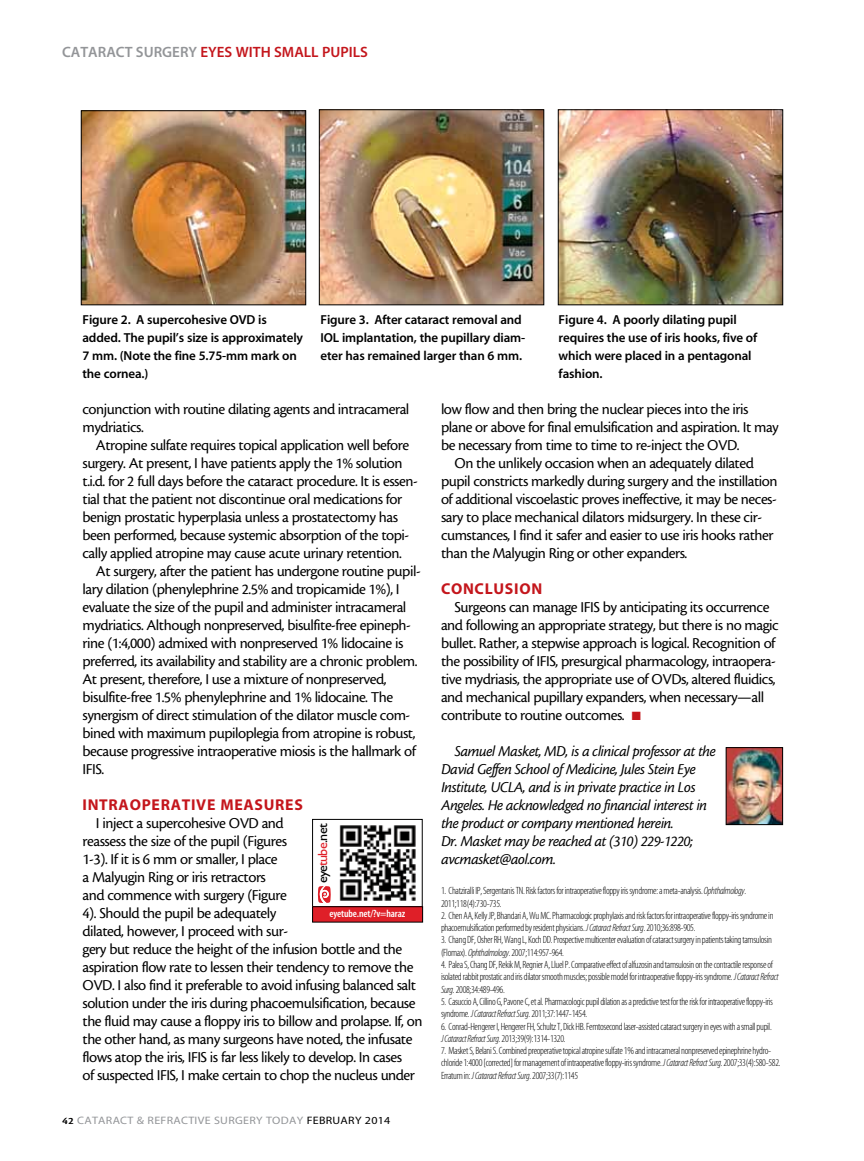
<style>
.page{position:relative;width:864px;height:1161px;background:#fff}
.page>*{position:absolute;margin:0;border:0;box-sizing:border-box;transform-origin:0 0}
.t1{font:15.75px/18px "Cronos MM 408 10";letter-spacing:-.03em;color:#000}
.t2{font:15.75px/18px "Cronos MM It 408 10";letter-spacing:-.03em;color:#000}
.t3{font:15.75px "Myriad MM 700 600";letter-spacing:.045em;color:#c4161c}
.t4{font:15px "Myriad MM 565 600";color:#939598}
.t5{font:15px "Myriad MM 565 600";color:#c4161c}
.t6{font:13.35px "Gill Sans";letter-spacing:-.035em;color:#000;scale:1.05 1}
.t7{font:13.05px/18px "Myriad MM 565 600";letter-spacing:-.01em;color:#000}
.t8{font:10.8px "Myriad MM 400 600";letter-spacing:.025em;color:#939598;scale:1.11 1}
.t9{font:10.5px/12.3px "Myriad MM 215 300";letter-spacing:-.03em;color:#000}
.t10{font:10.5px "Myriad MM 565 300";letter-spacing:-.01em;color:#fff}
.s1{color:#c4161c}
.s2{color:#df1f28}
.s3{font-family:"Cronos MM 574 8";font-size:10.2px;color:#000}
.s4{color:#000}
.s5{font-family:"Myriad MM It 215 300"}
</style>
<div class="page">
<img style="left:83px;top:112px;width:221px;height:191px">
<div style="left:81px;top:110px;width:225px;height:195px;border:1px solid #000"></div>
<img style="left:321px;top:111px;width:221px;height:192px">
<div style="left:319px;top:109px;width:225px;height:196px;border:1px solid #000"></div>
<img style="left:560px;top:111px;width:221px;height:192px">
<div style="left:558px;top:109px;width:225px;height:196px;border:1px solid #000"></div>
<div style="left:312px;top:819px;width:111px;height:101px;border:1px solid #000"></div>
<svg style="left:318px;top:886px;width:13px;height:17px"></svg>
<img style="left:339px;top:825px;width:77px;height:76px">
<div style="left:313px;top:907px;width:110px;height:15px;background:#df1f28"></div>
<div style="left:312px;top:906px;width:111px;height:16px;border:1px solid #000"></div>
<img style="left:728px;top:749px;width:53px;height:74px">
<div style="left:726px;top:747px;width:57px;height:78px;border:1px solid #000"></div>
<p class="t4" style="left:62px;top:45px;width:148px">CATARACT SURGERY <span class="s1">eyes</span></p>
<p class="t5" style="left:236px;top:45px;width:132px">with small pupils</p>
<p class="t7" style="left:82px;top:311px;width:222px">Figure 2. A supercohesive OVD is added. The pupil’s size is approximately<br>7 mm. (Note the fine 5.75-mm mark on the cornea.)</p>
<p class="t7" style="left:321px;top:311px;width:206px">Figure 3. After cataract removal and<br>IOL implantation, the pupillary diam&shy;eter has remained larger than 6 mm.</p>
<p class="t7" style="left:559px;top:311px;width:200px">Figure 4. A poorly dilating pupil requires the use of iris hooks, five of which were placed in a pentagonal fashion.</p>
<p class="t1" style="left:82px;top:400px;width:328px">conjunction with routine dilating agents and intracameral mydriatics.</p>
<p class="t1" style="left:82px;top:436px;width:337px;text-indent:13px">Atropine sulfate requires topical application well before surgery. At present, I have patients apply the 1% solution t.i.d. for 2 full days before the cataract procedure. It is essen&shy;tial that the patient not discontinue oral medications for benign prostatic hyperplasia unless a prostatectomy has been performed, because systemic absorption of the topi&shy;cally applied atropine may cause acute urinary retention.</p>
<p class="t1" style="left:82px;top:562px;width:340px;text-indent:13px">At surgery, after the patient has undergone routine pupil&shy;lary dilation (phenylephrine 2.5% and tropicamide 1%), I evaluate the size of the pupil and administer intracameral mydriatics. Although nonpreserved, bisulfite-free epineph&shy;rine (1:4,000) admixed with nonpreserved 1% lidocaine is preferred, its availability and stability are a chronic problem.<br>At present, therefore, I use a mixture of nonpreserved, bisulfite-free 1.5% phenylephrine and 1% lidocaine. The synergism of direct stimulation of the dilator muscle com&shy;bined with maximum pupiloplegia from atropine is robust, because progressive intraoperative miosis is the hallmark of IFIS.</p>
<p class="t3" style="left:82px;top:797px;width:222px">INTRAOPERATIVE MEASURES</p>
<p class="t1" style="left:82px;top:814px;width:342px;text-indent:13px">I inject a supercohesive OVD and<br>reassess the size of the pupil (Figures<br>1-3). If it is 6 mm or smaller, I place<br>a Malyugin Ring or iris retractors<br>and commence with surgery (Figure<br>4). Should the pupil be adequately<br>dilated, however, I proceed with sur-<br>gery but reduce the height of the infusion bottle and the aspiration flow rate to lessen their tendency to remove the OVD. I also find it preferable to avoid infusing balanced salt solution under the iris during phacoemulsification, because the fluid may cause a floppy iris to billow and prolapse. If, on the other hand, as many surgeons have noted, the infusate flows atop the iris, IFIS is far less likely to develop. In cases<br>of suspected IFIS, I make certain to chop the nucleus under</p>
<p class="t6" style="left:315px;top:883px;width:59px;rotate:-90deg">eye<span class="s2">tube</span>.net</p>
<p class="t10" style="left:330px;top:909px;width:77px">eyetube.net/?v=haraz</p>
<p class="t8" style="left:62px;top:1115px;width:297px"><span class="s3">42</span> CATARACT &amp; REFRACTIVE SURGERY TODAY <span class="s4">FEBRUARY 2014</span></p>
<p class="t1" style="left:441px;top:400px;width:309px">low flow and then bring the nuclear pieces into the iris</p>
<p class="t1" style="left:441px;top:418px;width:339px">plane or above for final emulsification and aspiration. It may</p>
<p class="t1" style="left:441px;top:437px;width:300px">be necessary from time to time to re-inject the OVD.</p>
<p class="t1" style="left:454px;top:455px;width:301px">On the unlikely occasion when an adequately dilated</p>
<p class="t1" style="left:441px;top:473px;width:338px">pupil constricts markedly during surgery and the instillation</p>
<p class="t1" style="left:441px;top:491px;width:337px">of additional viscoelastic proves ineffective, it may be neces-</p>
<p class="t1" style="left:441px;top:509px;width:323px">sary to place mechanical dilators midsurgery. In these cir-</p>
<p class="t1" style="left:441px;top:527px;width:334px">cumstances, I find it safer and easier to use iris hooks rather</p>
<p class="t1" style="left:441px;top:545px;width:248px">than the Malyugin Ring or other expanders.</p>
<p class="t3" style="left:441px;top:581px;width:103px">CONCLUSION</p>
<p class="t1" style="left:441px;top:599px;width:339px;text-indent:13px">Surgeons can manage IFIS by anticipating its occurrence and following an appropriate strategy, but there is no magic bullet. Rather, a stepwise approach is logical. Recognition of the possibility of IFIS, presurgical pharmacology, intraopera&shy;tive mydriasis, the appropriate use of OVDs, altered fluidics, and mechanical pupillary expanders, when necessary—all contribute to routine outcomes. <span class="s1">■</span></p>
<p class="t2" style="left:441px;top:742px;width:276px;text-indent:13px">Samuel Masket, MD, is a clinical professor at the David Geffen School of Medicine, Jules Stein Eye Institute, UCLA, and is in private practice in Los Angeles. He acknowledged no financial interest in the product or company mentioned herein.<br>Dr. Masket may be reached at (310) 229-1220; avcmasket@aol.com.</p>
<p class="t9" style="left:441px;top:885px;width:307px">1. Chatziralli IP, Sergentanis TN. Risk factors for intraoperative floppy iris syndrome: a meta-analysis. <span class="s5">Ophthalmology</span>.<br>2011;118(4):730-735.</p>
<p class="t9" style="left:441px;top:910px;width:334px">2. Chen AA, Kelly JP, Bhandari A, Wu MC. Pharmacologic prophylaxis and risk factors for intraoperative floppy-iris syndrome in phacoemulsification performed by resident physicians. <span class="s5">J Cataract Refract Surg</span>. 2010;36:898-905.</p>
<p class="t9" style="left:441px;top:934px;width:332px">3. Chang DF, Osher RH, Wang L, Koch DD. Prospective multicenter evaluation of cataract surgery in patients taking tamsulosin (Flomax). <span class="s5">Ophthalmology</span>. 2007;114:957-964.</p>
<p class="t9" style="left:441px;top:959px;width:339px">4. Palea S, Chang DF, Rekik M, Regnier A, Lluel P. Comparative effect of alfuzosin and tamsulosin on the contractile response of isolated rabbit prostatic and iris dilator smooth muscles; possible model for intraoperative floppy-iris syndrome. <span class="s5">J Cataract Refract<br>Surg</span>. 2008;34:489-496.</p>
<p class="t9" style="left:441px;top:996px;width:334px">5. Casuccio A, Cillino G, Pavone C, et al. Pharmacologic pupil dilation as a predictive test for the risk for intraoperative floppy-iris syndrome. <span class="s5">J Cataract Refract Surg</span>. 2011;37:1447-1454.</p>
<p class="t9" style="left:441px;top:1020px;width:332px">6. Conrad-Hengerer I, Hengerer FH, Schultz T, Dick HB. Femtosecond laser-assisted cataract surgery in eyes with a small pupil.<br><span class="s5">J Cataract Refract Surg</span>. 2013;39(9):1314-1320.</p>
<p class="t9" style="left:441px;top:1045px;width:341px">7. Masket S, Belani S.Combined preoperative topical atropine sulfate 1% and intracameral nonpreserved epinephrine hydro&shy;chloride 1:4000 [corrected] for management of intraoperative floppy-iris syndrome.<span class="s5">J Cataract Refract Surg</span>. 2007;33(4):580-582.<br>Erratum in: <span class="s5">J Cataract Refract Surg</span>. 2007;33(7):1145</p>
</div>
